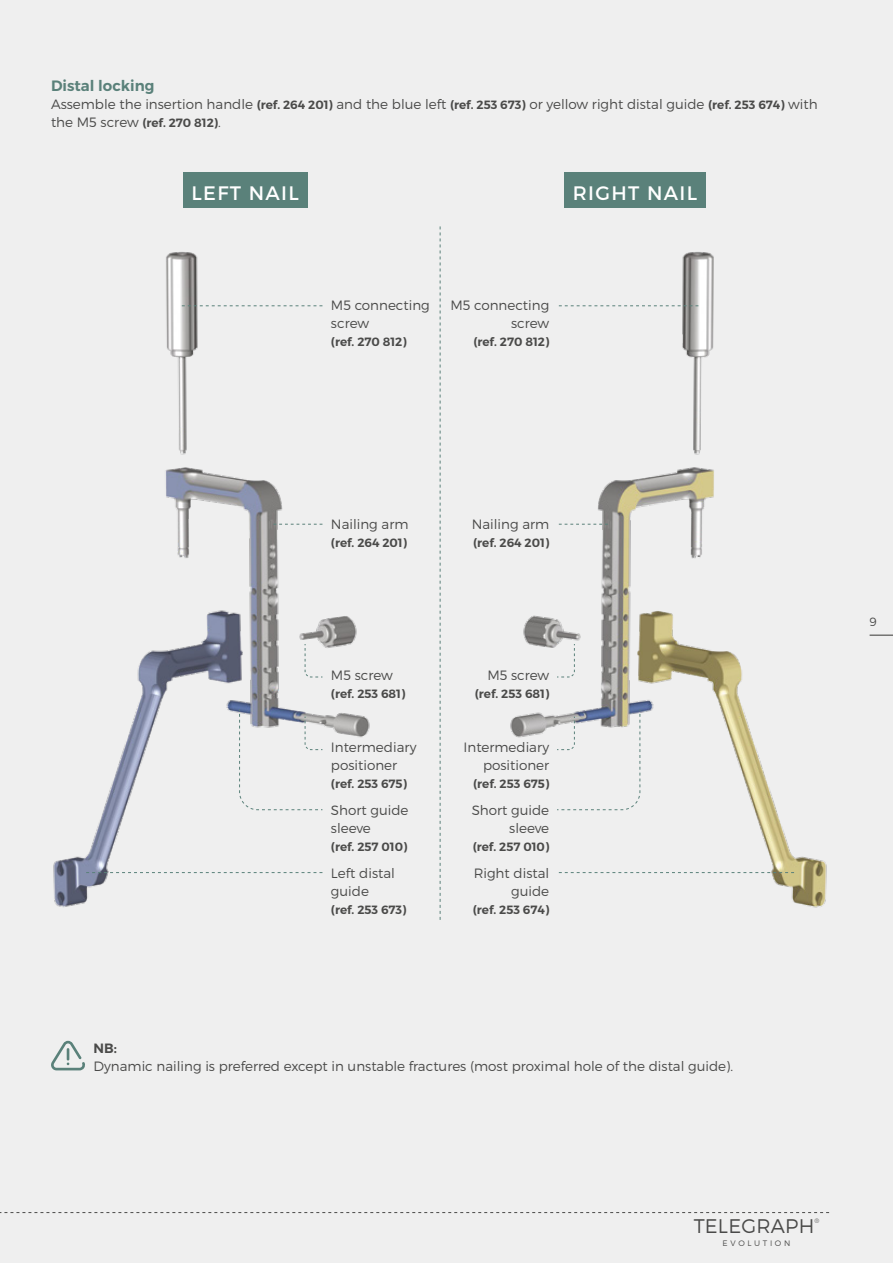
<style>
.page{position:relative;width:893px;height:1263px;background:#efefef}
.page>*{position:absolute;margin:0;border:0;box-sizing:border-box;transform-origin:0 0}
.t1{font:300 19.65px "Montserrat";letter-spacing:.01em;color:#4a4a49}
.t2{font:19.5px "Montserrat";letter-spacing:.07em;color:#fff}
.t3{font:600 15px "Montserrat";color:#5a817a}
.t4{font:300 13.5px/18px "Montserrat";color:#4a4a49}
.t5{font:600 13.5px "Montserrat";color:#4a4a49}
.t6{font:600 12px "Montserrat";color:#4a4a49}
.t7{font:300 12px "Montserrat";color:#4a4a49}
.t8{font:300 7.95px "Montserrat";letter-spacing:.335em;color:#4a4a49}
.t9{font:300 6.45px "Montserrat";color:#4a4a49}
.s1{font-weight:600;font-size:12px}
.s2{font-weight:300;font-size:13.5px}
</style>
<div class="page">
<svg style="left:440px;top:226px;width:1px;height:694px"></svg>
<img style="left:510px;top:252px;width:317px;height:656px">
<img style="left:53px;top:252px;width:317px;height:655px">
<svg style="left:182px;top:305px;width:140px;height:1px"></svg>
<svg style="left:86px;top:872px;width:236px;height:1px"></svg>
<svg style="left:559px;top:305px;width:139px;height:1px"></svg>
<svg style="left:559px;top:872px;width:235px;height:1px"></svg>
<svg style="left:273px;top:524px;width:49px;height:1px"></svg>
<svg style="left:559px;top:524px;width:49px;height:1px"></svg>
<svg style="left:304px;top:643px;width:19px;height:35px"></svg>
<svg style="left:556px;top:643px;width:19px;height:35px"></svg>
<svg style="left:239px;top:709px;width:84px;height:101px"></svg>
<svg style="left:556px;top:709px;width:85px;height:101px"></svg>
<svg style="left:51px;top:1041px;width:34px;height:29px"></svg>
<div style="left:564px;top:172px;width:142px;height:36px;background:#5a817a"></div>
<div style="left:183px;top:172px;width:125px;height:36px;background:#5a817a"></div>
<svg style="left:870px;top:635px;width:23px;height:1px"></svg>
<svg style="left:0;top:1212px;width:829px;height:1px"></svg>
<p class="t3" style="left:51px;top:76px;width:105px">Distal locking</p>
<p class="t4" style="left:51px;top:95px;width:768px">Assemble the insertion handle <span class="s1">(ref. 264 201)</span> and the blue left <span class="s1">(ref. 253 673)</span> or yellow right distal guide <span class="s1">(ref. 253 674)</span> with</p>
<p class="t6" style="left:51px;top:115px;width:171px"><span class="s2">the M5 screw</span> (ref. 270 812)<span class="s2">.</span></p>
<h2 class="t2" style="left:191px;top:181px;width:109px">LEFT NAIL</h2>
<h2 class="t2" style="left:573px;top:181px;width:126px">RIGHT NAIL</h2>
<p class="t4" style="left:331px;top:296px;width:100px">M5 connecting screw</p>
<p class="t6" style="left:331px;top:334px;width:77px">(ref. 270 812)</p>
<p class="t4" style="left:450px;top:296px;width:100px;text-align:right">M5 connecting screw</p>
<p class="t6" style="left:473px;top:334px;width:77px">(ref. 270 812)</p>
<p class="t4" style="left:331px;top:515px;width:79px">Nailing arm</p>
<p class="t6" style="left:331px;top:535px;width:78px">(ref. 264 201)</p>
<p class="t4" style="left:472px;top:515px;width:79px">Nailing arm</p>
<p class="t6" style="left:473px;top:535px;width:78px">(ref. 264 201)</p>
<p class="t4" style="left:331px;top:666px;width:63px">M5 screw</p>
<p class="t6" style="left:331px;top:686px;width:76px">(ref. 253 681)</p>
<p class="t4" style="left:331px;top:738px;width:87px">Intermediary positioner</p>
<p class="t6" style="left:331px;top:776px;width:77px">(ref. 253 675)</p>
<p class="t4" style="left:331px;top:801px;width:79px">Short guide sleeve</p>
<p class="t6" style="left:331px;top:839px;width:78px">(ref. 257 010)</p>
<p class="t4" style="left:331px;top:863px;width:65px">Left distal guide</p>
<p class="t6" style="left:331px;top:902px;width:77px">(ref. 253 673)</p>
<p class="t4" style="left:487px;top:666px;width:63px">M5 screw</p>
<p class="t6" style="left:475px;top:686px;width:76px">(ref. 253 681)</p>
<p class="t4" style="left:464px;top:738px;width:87px;text-align:right">Intermediary positioner</p>
<p class="t6" style="left:473px;top:776px;width:77px">(ref. 253 675)</p>
<p class="t4" style="left:472px;top:801px;width:79px;text-align:right">Short guide sleeve</p>
<p class="t6" style="left:473px;top:839px;width:78px">(ref. 257 010)</p>
<p class="t4" style="left:474px;top:863px;width:77px;text-align:right">Right distal guide</p>
<p class="t6" style="left:473px;top:902px;width:78px">(ref. 253 674)</p>
<p class="t5" style="left:94px;top:1040px;width:25px">NB:</p>
<p class="t4" style="left:94px;top:1057px;width:641px">Dynamic nailing is preferred except in unstable fractures (most proximal hole of the distal guide).</p>
<p class="t7" style="left:870px;top:614px;width:9px">9</p>
<h1 class="t1" style="left:694px;top:1214px;width:122px">TELEGRAPH</h1>
<p class="t9" style="left:814px;top:1217px;width:6px">®</p>
<p class="t8" style="left:723px;top:1238px;width:69px">EVOLUTION</p>
</div>
